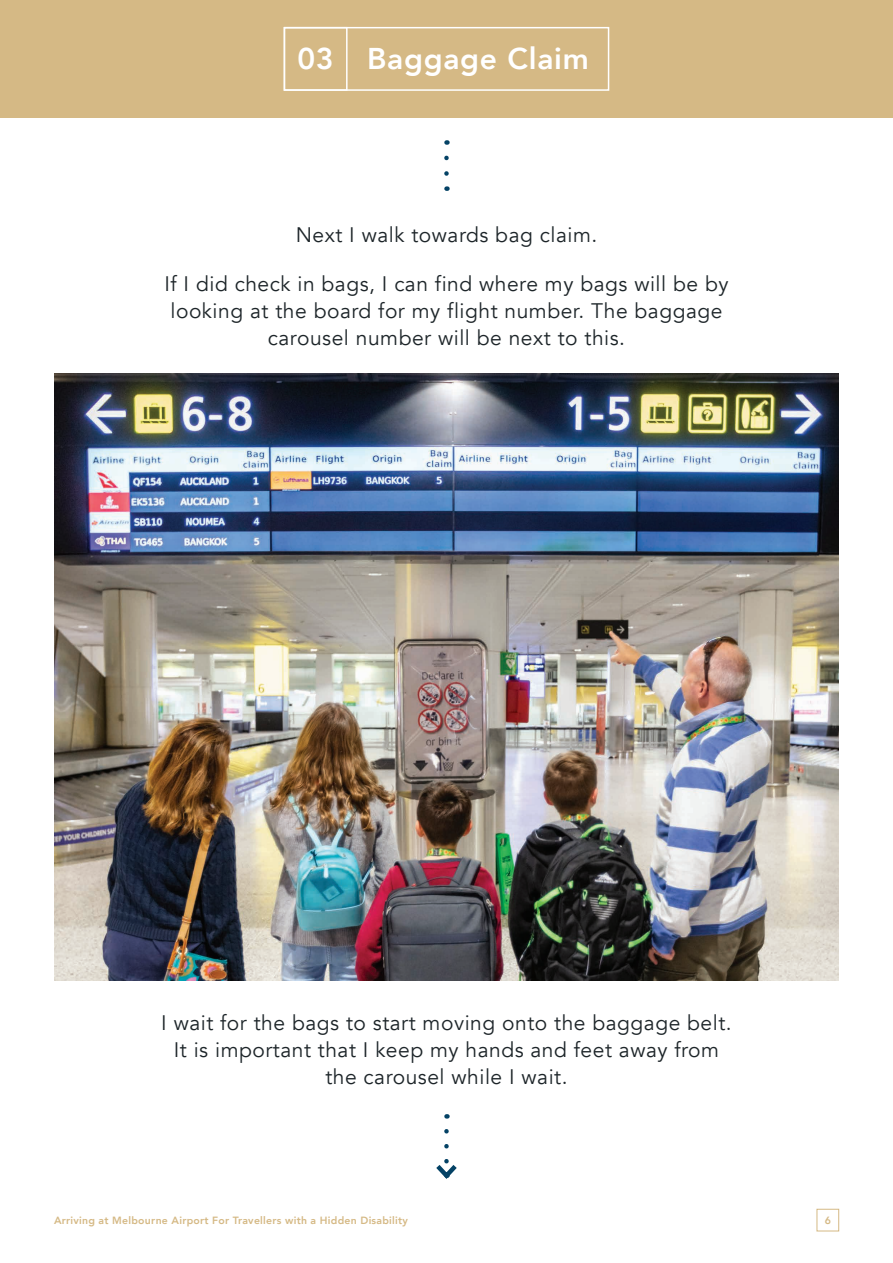
<style>
.page{position:relative;width:893px;height:1263px;background:#fff}
.page>*{position:absolute;margin:0;border:0;box-sizing:border-box;transform-origin:0 0}
.t1{font:800 30px "Avenir";letter-spacing:.025em;color:#fff}
.t2{font:21px/27px "Avenir";letter-spacing:.025em;color:#1d2529;text-align:center}
.t3{font:800 10.5px "Avenir";letter-spacing:.025em;color:#d5b985}
</style>
<div class="page">
<div style="left:817px;top:1209px;width:22px;height:22px;border:1px solid #d5b985"></div>
<div style="left:0;top:0;width:893px;height:118px;background:#d5b985"></div>
<svg style="left:444px;top:158px;width:5px;height:33px"></svg>
<svg style="left:436px;top:1131px;width:21px;height:48px"></svg>
<img style="left:54px;top:374px;width:785px;height:607px">
<div style="left:284px;top:27px;width:325px;height:64px;border:2px solid #fff"></div>
<div style="left:284px;top:27px;width:64px;height:64px;border:2px solid #fff"></div>
<h1 class="t1" style="left:297px;top:36px;width:293px">03 Baggage Claim</h1>
<p class="t2" style="left:296px;top:222px;width:303px">Next I walk towards bag claim.</p>
<p class="t2" style="left:164px;top:271px;width:566px">If I did check in bags, I can find where my bags will be by looking at the board for my flight number. The baggage carousel number will be next to this.</p>
<p class="t2" style="left:161px;top:1010px;width:572px">I wait for the bags to start moving onto the baggage belt.<br>It is important that I keep my hands and feet away from the carousel while I wait.</p>
<p class="t3" style="left:54px;top:1212px;width:355px">Arriving at Melbourne Airport For Travellers with a Hidden Disability</p>
<p class="t3" style="left:825px;top:1212px;width:8px">6</p>
</div>
